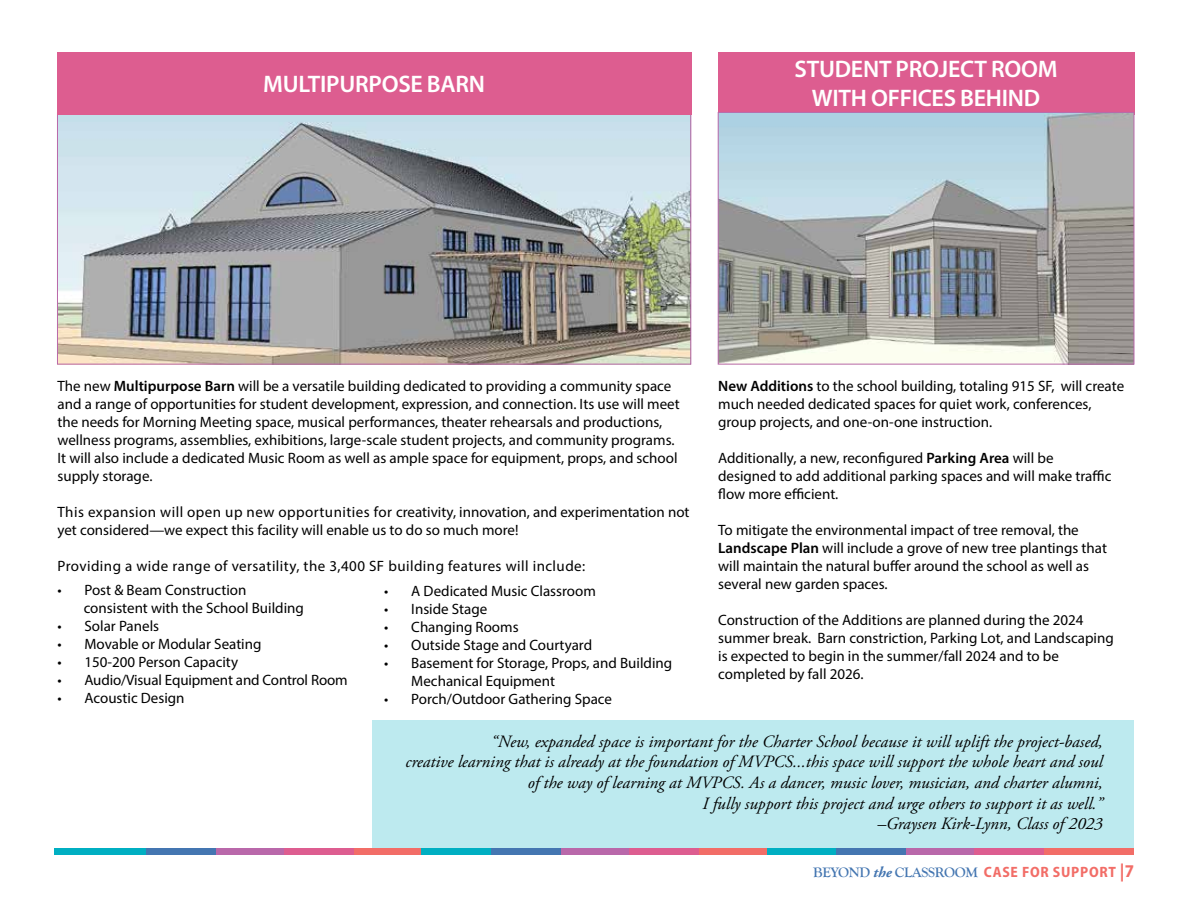
<style>
.page{position:relative;width:1188px;height:918px;background:#fff}
.page>*{position:absolute;margin:0;border:0;box-sizing:border-box;transform-origin:0 0}
.t1{font:600 24px/28.8px "Myriad Pro";letter-spacing:-.01em;color:#fff;text-align:center}
.t2{font:italic 17.25px/20.7px "Adobe Garamond Pro";color:#000;text-align:right}
.t3{font:15px/18px "Myriad Pro";color:#000}
.t4{font:15px "Myriad Pro";letter-spacing:.03em;color:#000}
.t5{font:700 14.25px "Goudy Old Style T";letter-spacing:-.02em;color:#4476b1}
.t6{font:8.25px "Optima";color:#000}
.s1{font-weight:600}
.s2{font-family:"Adobe Garamond Pro";font-style:italic;font-size:15px}
.s3{font-family:"Myriad Pro";font-stretch:semi-condensed;font-size:15px;color:#f26d67}
.s4{font-family:"Myriad Pro";font-stretch:semi-condensed;font-size:18px;color:#f26d67}
</style>
<div class="page">
<div style="left:373px;top:720px;width:761px;height:128px;background:#bdeaef"></div>
<div style="left:718px;top:52px;width:416px;height:63px;background:#dd5d90"></div>
<div style="left:216px;top:848px;width:69px;height:7px;background:#b968aa"></div>
<div style="left:354px;top:848px;width:69px;height:7px;background:#f26d67"></div>
<div style="left:54px;top:848px;width:93px;height:7px;background:#00afc2"></div>
<div style="left:285px;top:848px;width:69px;height:7px;background:#dd5d90"></div>
<div style="left:147px;top:848px;width:69px;height:7px;background:#4476b1"></div>
<div style="left:560px;top:848px;width:69px;height:7px;background:#b968aa"></div>
<div style="left:698px;top:848px;width:69px;height:7px;background:#f26d67"></div>
<div style="left:422px;top:848px;width:69px;height:7px;background:#00afc2"></div>
<div style="left:629px;top:848px;width:69px;height:7px;background:#dd5d90"></div>
<div style="left:491px;top:848px;width:69px;height:7px;background:#4476b1"></div>
<div style="left:905px;top:848px;width:69px;height:7px;background:#b968aa"></div>
<div style="left:1043px;top:848px;width:91px;height:7px;background:#f26d67"></div>
<div style="left:767px;top:848px;width:69px;height:7px;background:#00afc2"></div>
<div style="left:974px;top:848px;width:69px;height:7px;background:#dd5d90"></div>
<div style="left:836px;top:848px;width:69px;height:7px;background:#4476b1"></div>
<img style="left:59px;top:115px;width:630px;height:247px">
<div style="left:57px;top:52px;width:634px;height:63px;background:#dd5d90"></div>
<img style="left:720px;top:114px;width:412px;height:248px">
<div style="left:718px;top:112px;width:416px;height:252px;border:1px solid #b968aa"></div>
<h1 class="t1" style="left:263px;top:69px;width:223px">MULTIPURPOSE BARN</h1>
<h1 class="t1" style="left:794px;top:54px;width:265px">STUDENT PROJECT ROOM<br>WITH OFFICES BEHIND</h1>
<p class="t3" style="left:57px;top:377px;width:624px">The new <span class="s1">Multipurpose Barn</span> will be a versatile building dedicated to providing a community space and a range of opportunities for student development, expression, and connection. Its use will meet the needs for Morning Meeting space, musical performances, theater rehearsals and productions, wellness programs, assemblies, exhibitions, large-scale student projects, and community programs.<br>It will also include a dedicated Music Room as well as ample space for equipment, props, and school supply storage.</p>
<p class="t3" style="left:57px;top:503px;width:634px">This expansion will open up new opportunities for creativity, innovation, and experimentation not yet considered—we expect this facility will enable us to do so much more!</p>
<p class="t4" style="left:57px;top:557px;width:529px">Providing a wide range of versatility, the 3,400 SF building features will include:</p>
<p class="t3" style="left:84px;top:581px;width:222px;text-indent:-26px">• Post &amp; Beam Construction consistent with the School Building</p>
<p class="t3" style="left:57px;top:617px;width:103px">• Solar Panels</p>
<p class="t3" style="left:57px;top:635px;width:206px">• Movable or Modular Seating</p>
<p class="t3" style="left:57px;top:653px;width:182px">• 150-200 Person Capacity</p>
<p class="t3" style="left:57px;top:671px;width:292px">• Audio/Visual Equipment and Control Room</p>
<p class="t3" style="left:57px;top:689px;width:129px">• Acoustic Design</p>
<p class="t3" style="left:384px;top:582px;width:213px">• A Dedicated Music Classroom</p>
<p class="t3" style="left:384px;top:600px;width:105px">• Inside Stage</p>
<p class="t3" style="left:384px;top:618px;width:136px">• Changing Rooms</p>
<p class="t3" style="left:384px;top:636px;width:209px">• Outside Stage and Courtyard</p>
<p class="t3" style="left:411px;top:654px;width:262px;text-indent:-27px">• Basement for Storage, Props, and Building<br>Mechanical Equipment</p>
<p class="t3" style="left:384px;top:690px;width:229px">• Porch/Outdoor Gathering Space</p>
<p class="t3" style="left:718px;top:377px;width:407px"><span class="s1">New Additions</span> to the school building, totaling 915 SF, will create much needed dedicated spaces for quiet work, conferences, group projects, and one-on-one instruction.</p>
<p class="t3" style="left:718px;top:449px;width:395px">Additionally, a new, reconfigured <span class="s1">Parking Area</span> will be designed to add additional parking spaces and will make traffic flow more efficient.</p>
<p class="t3" style="left:718px;top:521px;width:390px">To mitigate the environmental impact of tree removal, the <span class="s1">Landscape Plan</span> will include a grove of new tree plantings that will maintain the natural buffer around the school as well as several new garden spaces.</p>
<p class="t3" style="left:718px;top:611px;width:397px">Construction of the Additions are planned during the 2024 summer break. Barn constriction, Parking Lot, and Landscaping is expected to begin in the summer/fall 2024 and to be completed by fall 2026.</p>
<p class="t6" style="left:750px;top:455px;width:49px">14 May 2023</p>
<p class="t6" style="left:750px;top:487px;width:49px">17 May 2023</p>
<p class="t6" style="left:750px;top:476px;width:35px">REVISED:</p>
<p class="t2" style="left:406px;top:731px;width:699px">“New, expanded space is important for the Charter School because it will uplift the project-based,<br>creative learning that is already at the foundation of MVPCS...this space will support the whole heart and soul of the way of learning at MVPCS. As a dancer, music lover, musician, and charter alumni,<br>I fully support this project and urge others to support it as well.”<br>–Graysen Kirk-Lynn, Class of 2023</p>
<p class="t5" style="left:813px;top:864px;width:322px">BEYOND <span class="s2">the</span> CLASSROOM <span class="s3">CASE FOR SUPPORT</span> <span class="s4">|7</span></p>
</div>
